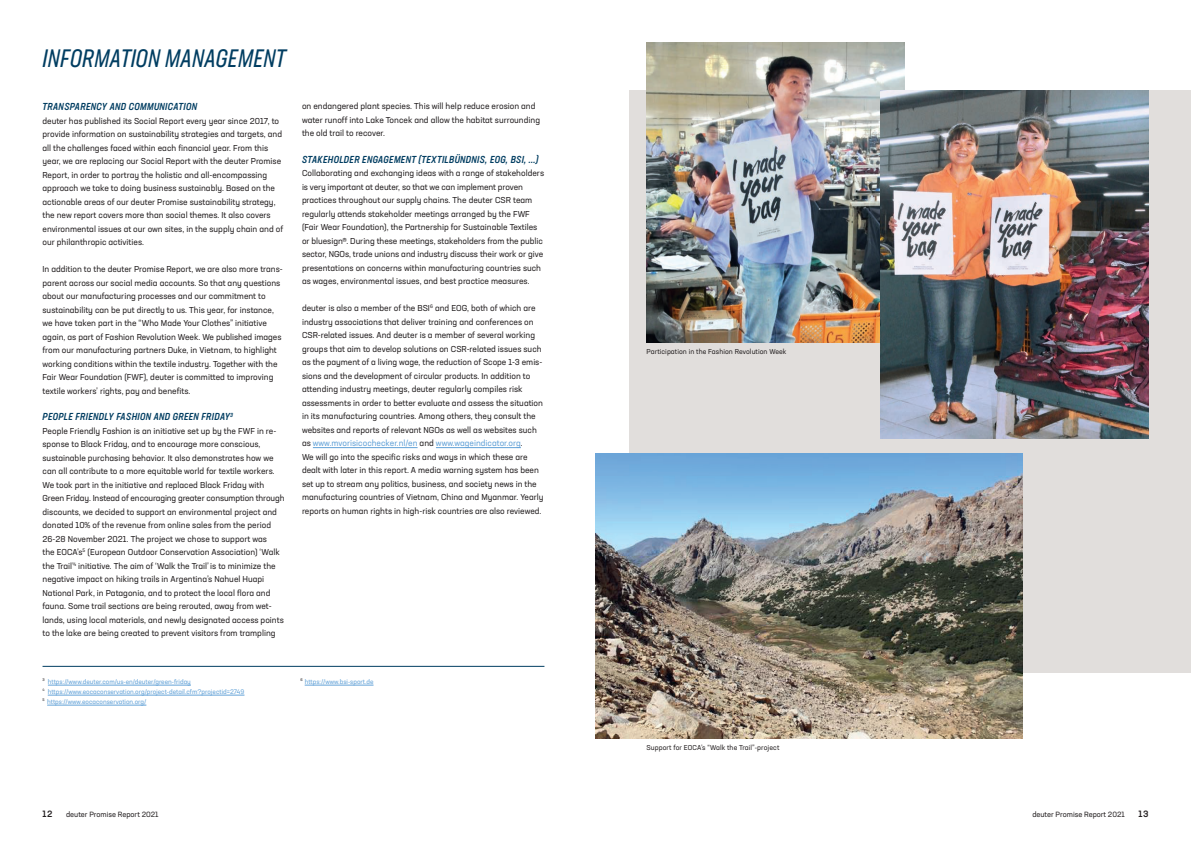
<style>
.page{position:relative;width:1191px;height:842px;background:#fff}
.page>*{position:absolute;margin:0;border:0;box-sizing:border-box;transform-origin:0 0}
.t1{font:italic 25px "Neusa Next Std Compact";letter-spacing:.01em;color:#013d61}
.t2{font:italic 500 condensed 10px "Neusa Next Std";letter-spacing:.035em;color:#013d61}
.t3{font:500 9px "Neusa Next Std";color:#231f20}
.t4{font:8.5px/13.5px "Neusa Next Std";color:#231f20}
.t5{font:7.5px "Neusa Next Std";color:#231f20}
.t6{font:7px "Neusa Next Std";letter-spacing:.01em;color:#231f20}
.t7{font:6.5px/10px "Neusa Next Std";color:#61a1d7}
.s1{color:#61a1d7}
</style>
<div class="page">
<div style="left:629px;top:91px;width:562px;height:582px;background:#e1dedc"></div>
<img style="left:646px;top:43px;width:258px;height:300px">
<img style="left:880px;top:91px;width:268px;height:348px">
<img style="left:595px;top:454px;width:427px;height:285px">
<hr style="left:313px;top:447px;width:104px;height:1px;background:#61a1d7">
<hr style="left:436px;top:447px;width:85px;height:1px;background:#61a1d7">
<hr style="left:305px;top:685px;width:68px;height:1px;background:#61a1d7">
<hr style="left:48px;top:685px;width:143px;height:1px;background:#61a1d7">
<hr style="left:48px;top:695px;width:196px;height:1px;background:#61a1d7">
<hr style="left:47px;top:705px;width:99px;height:1px;background:#61a1d7">
<hr style="left:43px;top:666px;width:501px;height:1px;background:#013d61">
<h1 class="t1" style="left:43px;top:42px;width:244px">INFORMATION MANAGEMENT</h1>
<p class="t2" style="left:43px;top:100px;width:156px">TRANSPARENCY AND COMMUNICATION</p>
<p class="t4" style="left:43px;top:114px;width:242px">deuter has published its Social Report every year since 2017, to provide information on sustainability strategies and targets, and all the challenges faced within each financial year. From this year, we are replacing our Social Report with the deuter Promise Report, in order to portray the holistic and all-encompassing approach we take to doing business sustainably. Based on the actionable areas of our deuter Promise sustainability strategy, the new report covers more than social themes. It also covers environmental issues at our own sites, in the supply chain and of our philanthropic activities.</p>
<p class="t4" style="left:43px;top:262px;width:242px">In addition to the deuter Promise Report, we are also more trans&shy;parent across our social media accounts. So that any questions about our manufacturing processes and our commitment to sustainability can be put directly to us. This year, for instance, we have taken part in the “Who Made Your Clothes” initiative again, as part of Fashion Revolution Week. We published images from our manufacturing partners Duke, in Vietnam, to highlight working conditions within the textile industry. Together with the Fair Wear Foundation (FWF), deuter is committed to improving textile workers’ rights, pay and benefits.</p>
<p class="t2" style="left:43px;top:410px;width:192px">PEOPLE FRIENDLY FASHION AND GREEN FRIDAY<sup>3</sup></p>
<p class="t4" style="left:43px;top:424px;width:243px">People Friendly Fashion is an initiative set up by the FWF in re&shy;sponse to Black Friday, and to encourage more conscious, sustainable purchasing behavior. It also demonstrates how we can all contribute to a more equitable world for textile workers.<br>We took part in the initiative and replaced Black Friday with Green Friday. Instead of encouraging greater consumption through discounts, we decided to support an environmental project and donated 10% of the revenue from online sales from the period 26-28 November 2021. The project we chose to support was<br>the EOCA’s<sup>5</sup> (European Outdoor Conservation Association) ‘Walk the Trail’<sup>4</sup> initiative. The aim of ‘Walk the Trail’ is to minimize the negative impact on hiking trails in Argentina’s Nahuel Huapi National Park, in Patagonia, and to protect the local flora and fauna. Some trail sections are being rerouted, away from wet&shy;lands, using local materials, and newly designated access points to the lake are being created to prevent visitors from trampling</p>
<p class="t4" style="left:302px;top:99px;width:239px">on endangered plant species. This will help reduce erosion and water runoff into Lake Toncek and allow the habitat surrounding the old trail to recover.</p>
<p class="t2" style="left:302px;top:153px;width:238px">STAKEHOLDER ENGAGEMENT (TEXTILBÜNDNIS, EOG, BSI, ...)</p>
<p class="t4" style="left:302px;top:166px;width:244px">Collaborating and exchanging ideas with a range of stakeholders is very important at deuter, so that we can implement proven practices throughout our supply chains. The deuter CSR team regularly attends stakeholder meetings arranged by the FWF (Fair Wear Foundation), the Partnership for Sustainable Textiles or bluesign®. During these meetings, stakeholders from the public sector, NGOs, trade unions and industry discuss their work or give presentations on concerns within manufacturing countries such as wages, environmental issues, and best practice measures.</p>
<p class="t4" style="left:302px;top:301px;width:243px">deuter is also a member of the BSI<sup>6</sup> and EOG, both of which are industry associations that deliver training and conferences on CSR-related issues. And deuter is a member of several working groups that aim to develop solutions on CSR-related issues such as the payment of a living wage, the reduction of Scope 1-3 emis&shy;sions and the development of circular products. In addition to attending industry meetings, deuter regularly compiles risk assessments in order to better evaluate and assess the situation in its manufacturing countries. Among others, they consult the websites and reports of relevant NGOs as well as websites such as <span class="s1">www.mvorisicochecker.nl/en</span> and <span class="s1">www.wageindicator.org</span>.<br>We will go into the specific risks and ways in which these are dealt with later in this report. A media warning system has been set up to stream any politics, business, and society news in the manufacturing countries of Vietnam, China and Myanmar. Yearly reports on human rights in high-risk countries are also reviewed.</p>
<p class="t7" style="left:43px;top:676px;width:203px"><sup>3</sup> https://www.deuter.com/us-en/deuter/green-friday<br><sup>4</sup> https://www.eocaconservation.org/project-detail.cfm?projectid=2749<br><sup>5</sup> https://www.eocaconservation.org/</p>
<p class="t7" style="left:300px;top:676px;width:74px"><sup>6</sup> https://www.bsi-sport.de</p>
<p class="t6" style="left:646px;top:347px;width:141px">Participation in the Fashion Revolution Week</p>
<p class="t6" style="left:646px;top:743px;width:134px">Support for EOCA’s “Walk the Trail”-project</p>
<p class="t3" style="left:43px;top:808px;width:11px">12</p>
<p class="t5" style="left:66px;top:810px;width:94px">deuter Promise Report 2021</p>
<p class="t5" style="left:1032px;top:809px;width:94px">deuter Promise Report 2021</p>
<p class="t3" style="left:1138px;top:808px;width:11px">13</p>
</div>
